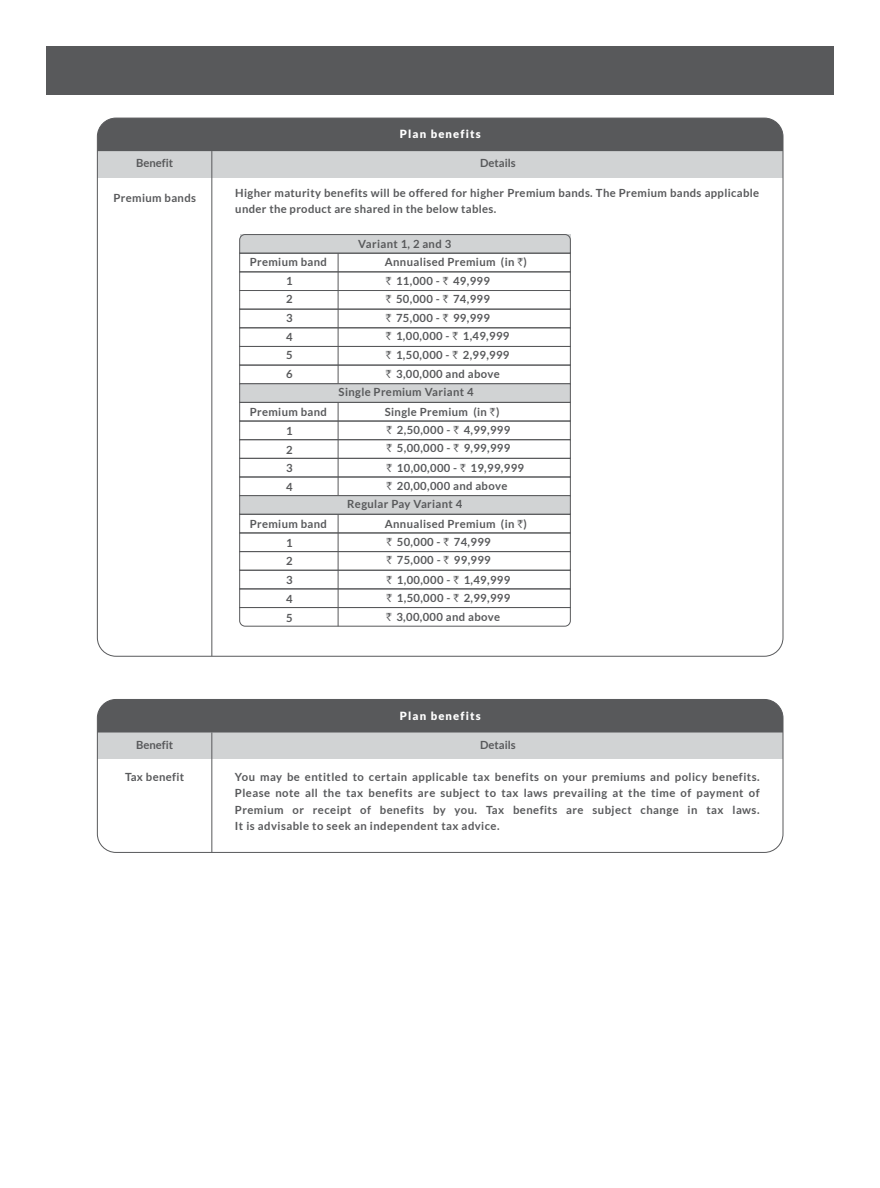
<style>
.page{position:relative;width:880px;height:1188px;background:#fff}
.page>*{position:absolute;margin:0;border:0;box-sizing:border-box;transform-origin:0 0}
.t1{font:700 11.25px/18.6px "Lato";letter-spacing:.03em;color:#58595b}
.t2{font:700 11.25px "Lato";color:#58595b}
.t3{font:900 11.25px "Lato";letter-spacing:.1em;color:#fff}
.s1{font-family:"Rupee Foradian";font-weight:400}
</style>
<div class="page">
<div style="left:46px;top:46px;width:787px;height:49px;background:#58595b"></div>
<div style="left:239px;top:271px;width:331px;height:20px;border:1px solid #58595b"></div>
<div style="left:239px;top:290px;width:331px;height:19px;border:1px solid #58595b"></div>
<div style="left:239px;top:309px;width:331px;height:19px;border:1px solid #58595b"></div>
<div style="left:239px;top:327px;width:331px;height:20px;border:1px solid #58595b"></div>
<div style="left:239px;top:346px;width:331px;height:19px;border:1px solid #58595b"></div>
<div style="left:239px;top:364px;width:331px;height:20px;border:1px solid #58595b"></div>
<div style="left:239px;top:383px;width:331px;height:20px;background:#d1d3d4;border:1px solid #58595b"></div>
<div style="left:239px;top:402px;width:331px;height:19px;border:1px solid #58595b"></div>
<div style="left:239px;top:420px;width:331px;height:20px;border:1px solid #58595b"></div>
<div style="left:239px;top:439px;width:331px;height:20px;border:1px solid #58595b"></div>
<div style="left:239px;top:458px;width:331px;height:19px;border:1px solid #58595b"></div>
<div style="left:239px;top:476px;width:331px;height:20px;border:1px solid #58595b"></div>
<svg style="left:239px;top:234px;width:332px;height:20px;background:#c1c3c4"></svg>
<hr style="left:337px;top:253px;width:1px;height:131px;background:#58595b">
<hr style="left:337px;top:402px;width:1px;height:93px;background:#58595b">
<div style="left:97px;top:150px;width:685px;height:28px;background:#d1d3d4"></div>
<hr style="left:211px;top:151px;width:1px;height:505px;background:#58595b">
<div style="left:97px;top:118px;width:685px;height:33px;background:#58595b"></div>
<svg style="left:239px;top:606px;width:332px;height:21px"></svg>
<div style="left:239px;top:495px;width:331px;height:19px;background:#d1d3d4;border:1px solid #58595b"></div>
<div style="left:239px;top:514px;width:331px;height:19px;border:1px solid #58595b"></div>
<div style="left:239px;top:532px;width:331px;height:20px;border:1px solid #58595b"></div>
<div style="left:239px;top:551px;width:331px;height:19px;border:1px solid #58595b"></div>
<div style="left:239px;top:569px;width:331px;height:20px;border:1px solid #58595b"></div>
<div style="left:239px;top:588px;width:331px;height:20px;border:1px solid #58595b"></div>
<hr style="left:337px;top:514px;width:1px;height:112px;background:#58595b">
<div style="left:97px;top:731px;width:685px;height:28px;background:#d1d3d4"></div>
<hr style="left:211px;top:732px;width:1px;height:120px;background:#58595b">
<div style="left:97px;top:699px;width:685px;height:33px;background:#58595b"></div>
<div style="left:97px;top:699px;width:686px;height:153px;border:1px solid #58595b;border-radius:19px"></div>
<p class="t3" style="left:399px;top:128px;width:82px">Plan benefits</p>
<p class="t2" style="left:136px;top:156px;width:39px">Benefit</p>
<p class="t2" style="left:480px;top:156px;width:37px">Details</p>
<p class="t1" style="left:113px;top:188px;width:84px">Premium bands</p>
<p class="t1" style="left:235px;top:185px;width:525px;line-height:16.2px">Higher maturity benefits will be offered for higher Premium bands. The Premium bands applicable under the product are shared in the below tables.</p>
<p class="t1" style="left:358px;top:234px;width:94px">Variant 1, 2 and 3</p>
<p class="t1" style="left:250px;top:252px;width:79px;text-align:center">Premium band<br>1<br>2<br>3<br>4</p>
<p class="t1" style="left:384px;top:252px;width:143px">Annualised Premium (in <span class="s1">`</span>)</p>
<p class="t1" style="left:385px;top:271px;width:125px"><span class="s1">`</span> 11,000 - <span class="s1">`</span> 49,999<br><span class="s1">`</span> 50,000 - <span class="s1">`</span> 74,999<br><span class="s1">`</span> 75,000 - <span class="s1">`</span> 99,999<br><span class="s1">`</span> 1,00,000 - <span class="s1">`</span> 1,49,999 <span class="s1">`</span> 1,50,000 - <span class="s1">`</span> 2,99,999 <span class="s1">`</span> 3,00,000 and above</p>
<p class="t1" style="left:286px;top:345px;width:8px;line-height:19.5px">5<br>6</p>
<p class="t1" style="left:338px;top:383px;width:136px">Single Premium Variant 4</p>
<p class="t1" style="left:250px;top:402px;width:79px">Premium band</p>
<p class="t1" style="left:384px;top:402px;width:127px;line-height:18.2px">Single Premium (in <span class="s1">`</span>)<br><span class="s1">`</span> 2,50,000 - <span class="s1">`</span> 4,99,999 <span class="s1">`</span> 5,00,000 - <span class="s1">`</span> 9,99,999</p>
<p class="t1" style="left:386px;top:459px;width:139px;line-height:17.5px"><span class="s1">`</span> 10,00,000 - <span class="s1">`</span> 19,99,999 <span class="s1">`</span> 20,00,000 and above</p>
<p class="t1" style="left:286px;top:421px;width:8px;text-align:justify">1<br>2<br>3<br>4</p>
<p class="t1" style="left:347px;top:494px;width:117px">Regular Pay Variant 4</p>
<p class="t1" style="left:250px;top:514px;width:79px">Premium band</p>
<p class="t1" style="left:384px;top:514px;width:143px;line-height:18.2px">Annualised Premium (in <span class="s1">`</span>) <span class="s1">`</span> 50,000 - <span class="s1">`</span> 74,999<br><span class="s1">`</span> 75,000 - <span class="s1">`</span> 99,999</p>
<p class="t1" style="left:386px;top:571px;width:125px;line-height:17.5px"><span class="s1">`</span> 1,00,000 - <span class="s1">`</span> 1,49,999 <span class="s1">`</span> 1,50,000 - <span class="s1">`</span> 2,99,999</p>
<p class="t1" style="left:286px;top:608px;width:8px">5</p>
<p class="t1" style="left:386px;top:607px;width:115px"><span class="s1">`</span> 3,00,000 and above</p>
<p class="t1" style="left:286px;top:533px;width:8px;text-align:justify">1<br>2<br>3<br>4</p>
<p class="t3" style="left:399px;top:709px;width:82px">Plan benefits</p>
<p class="t2" style="left:136px;top:738px;width:39px">Benefit</p>
<p class="t2" style="left:480px;top:738px;width:37px">Details</p>
<p class="t1" style="left:125px;top:767px;width:61px">Tax benefit</p>
<p class="t1" style="left:235px;top:768px;width:526px;line-height:16.2px;text-align:justify">You may be entitled to certain applicable tax benefits on your premiums and policy benefits.<br>Please note all the tax benefits are subject to tax laws prevailing at the time of payment of Premium or receipt of benefits by you. Tax benefits are subject change in tax laws.<br>It is advisable to seek an independent tax advice.</p>
</div>
